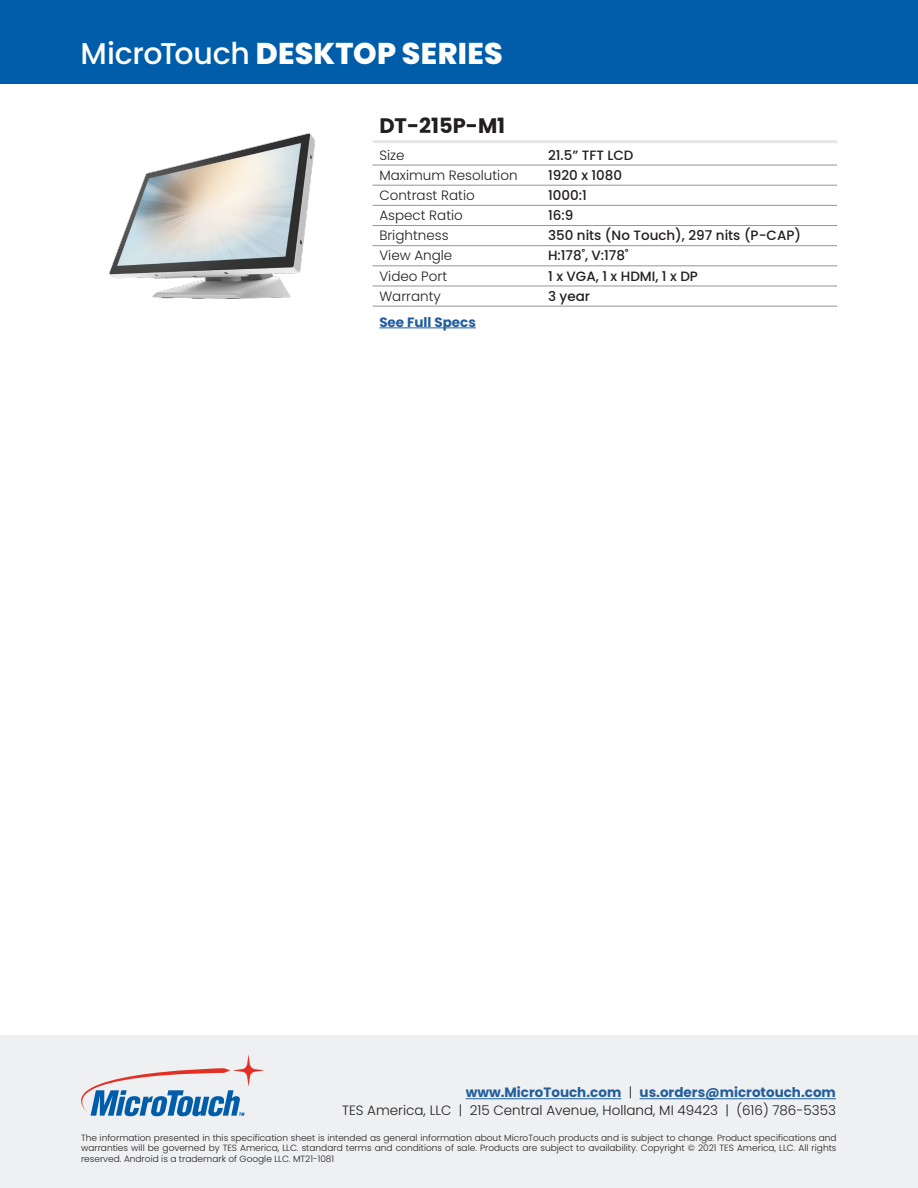
<style>
.page{position:relative;width:918px;height:1188px;background:#fff}
.page>*{position:absolute;margin:0;border:0;box-sizing:border-box;transform-origin:0 0}
.Page_Head{font:800 30px "Poppins";letter-spacing:.01em;color:#fff}
.Product_Name{font:700 21px "Poppins";color:#231f20}
.Specifications{font:300 13.5px "Poppins";color:#231f20}
.Specifications-2{font:500 13.5px "Poppins";color:#231f20}
.Specs{font:700 13.5px "Poppins";color:#215e9e}
.t1{font:300 9px/10.8px "Poppins";color:#231f20;text-align:justify}
.s1{font-weight:500}
.s2{font-weight:300;color:#231f20}
</style>
<div class="page">
<div style="left:0;top:1036px;width:918px;height:152px;background:#eff0f1"></div>
<svg style="left:81px;top:1054px;width:183px;height:62px"></svg>
<hr style="left:466px;top:1098px;width:155px;height:1px;background:#215e9e">
<hr style="left:640px;top:1098px;width:196px;height:1px;background:#215e9e">
<div style="left:0;top:0;width:918px;height:83px;background:#005daa"></div>
<hr style="left:373px;top:140px;width:464px;height:3px;background:#e6e7e8">
<hr style="left:373px;top:165px;width:464px;height:1px;background:#939598">
<hr style="left:373px;top:185px;width:464px;height:1px;background:#939598">
<hr style="left:373px;top:205px;width:464px;height:1px;background:#939598">
<hr style="left:373px;top:225px;width:464px;height:1px;background:#939598">
<hr style="left:373px;top:245px;width:464px;height:1px;background:#939598">
<hr style="left:373px;top:266px;width:464px;height:1px;background:#939598">
<hr style="left:373px;top:286px;width:464px;height:1px;background:#939598">
<hr style="left:373px;top:306px;width:464px;height:1px;background:#939598">
<hr style="left:379px;top:328px;width:97px;height:1px;background:#215e9e">
<img style="left:109px;top:133px;width:205px;height:165px">
<p class="Page_Head" style="left:81px;top:36px;width:424px"><span class="s1">MicroTouch</span> DESKTOP SERIES</p>
<p class="Product_Name" style="left:379px;top:114px;width:127px">DT-215P-M1</p>
<p class="Specifications" style="left:379px;top:147px;width:27px">Size</p>
<p class="Specifications-2" style="left:548px;top:147px;width:87px">21.5” TFT LCD</p>
<p class="Specifications" style="left:379px;top:167px;width:140px">Maximum Resolution</p>
<p class="Specifications-2" style="left:548px;top:167px;width:76px">1920 x 1080</p>
<p class="Specifications" style="left:379px;top:187px;width:97px">Contrast Ratio</p>
<p class="Specifications-2" style="left:548px;top:187px;width:40px">1000:1</p>
<p class="Specifications" style="left:379px;top:208px;width:85px">Aspect Ratio</p>
<p class="Specifications-2" style="left:548px;top:208px;width:27px">16:9</p>
<p class="Specifications" style="left:379px;top:228px;width:71px">Brightness</p>
<p class="Specifications-2" style="left:548px;top:228px;width:255px">350 nits (No Touch), 297 nits (P-CAP)</p>
<p class="Specifications" style="left:379px;top:248px;width:75px">View Angle</p>
<p class="Specifications-2" style="left:548px;top:248px;width:82px">H:178˚, V:178˚</p>
<p class="Specifications" style="left:379px;top:268px;width:69px">Video Port</p>
<p class="Specifications-2" style="left:548px;top:268px;width:151px">1 x VGA, 1 x HDMI, 1 x DP</p>
<p class="Specifications" style="left:379px;top:288px;width:63px">Warranty</p>
<p class="Specifications-2" style="left:548px;top:288px;width:44px">3 year</p>
<p class="Specs" style="left:379px;top:314px;width:98px">See Full Specs</p>
<p class="Specs" style="left:466px;top:1085px;width:372px">www.MicroTouch.com <span class="s2">|</span> us.orders@microtouch.com</p>
<p class="Specifications" style="left:342px;top:1103px;width:495px">TES America, LLC | 215 Central Avenue, Holland, MI 49423 | (616) 786-5353</p>
<p class="t1" style="left:81px;top:1132px;width:757px">The information presented in this specification sheet is intended as general information about MicroTouch products and is subject to change. Product specifications and warranties will be governed by TES America, LLC. standard terms and conditions of sale. Products are subject to availability. Copyright © 2021 TES America, LLC. All rights reserved. Android is a trademark of Google LLC. MT21-1081</p>
</div>
